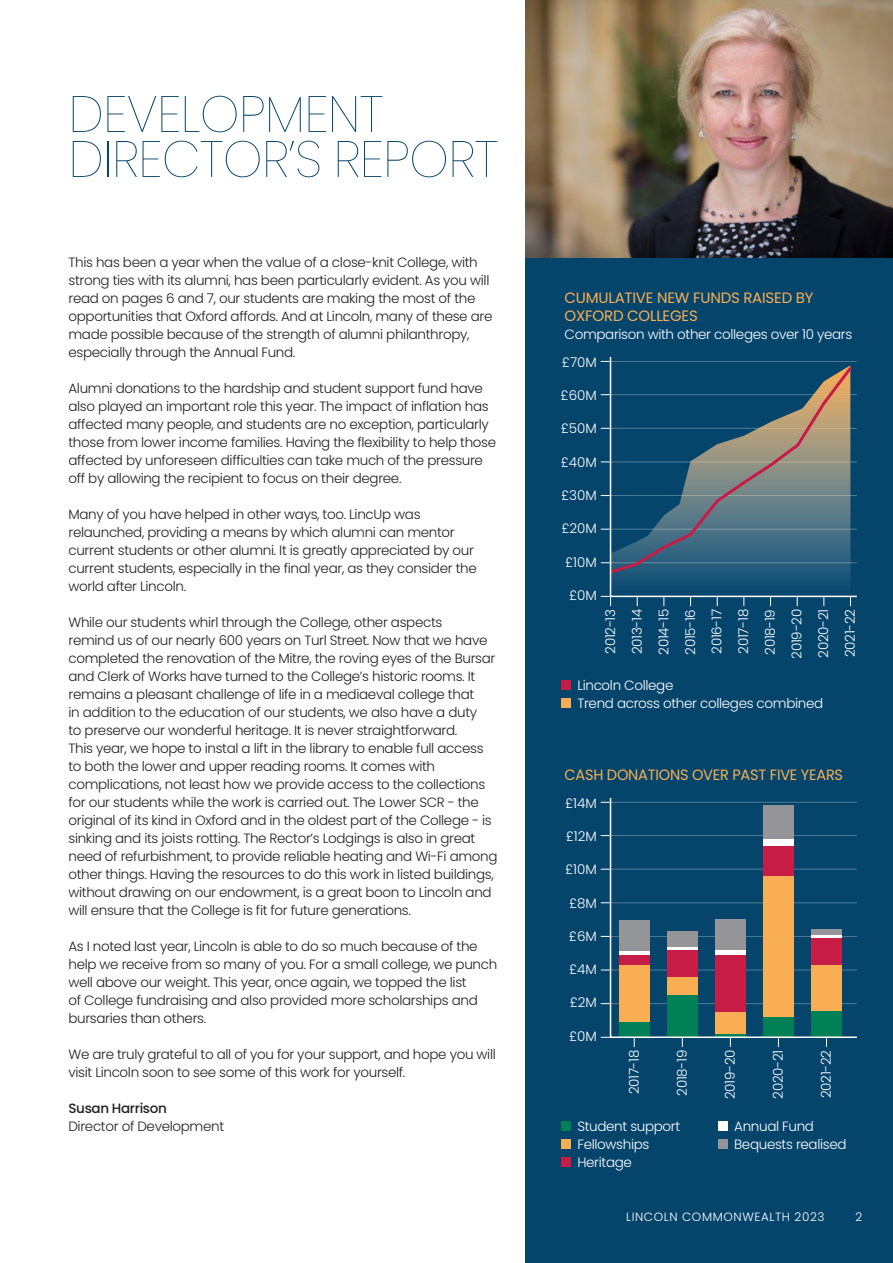
<style>
.page{position:relative;width:893px;height:1263px;background:#fff}
.page>*{position:absolute;margin:0;border:0;box-sizing:border-box;transform-origin:0 0}
.Page_Header{font:100 51px/45px "Poppins";letter-spacing:-.015em;color:#05456c}
.Subheader_3{font:15px/18px "Poppins";letter-spacing:-.015em;color:#faae53}
.Body{font:300 13.5px/18px "Poppins";letter-spacing:-.025em;color:#231f20}
.Body-2{font:300 13.5px/26.5px "Poppins";letter-spacing:-.025em;color:#fff}
.t1{font:300 12px "Poppins";letter-spacing:.05em;color:#fff}
.s1{font-weight:500}
</style>
<div class="page">
<div style="left:525px;top:258px;width:368px;height:1005px;background:#05456c"></div>
<img style="left:525px;top:0;width:368px;height:258px">
<svg style="left:609px;top:357px;width:248px;height:241px"></svg>
<svg style="left:601px;top:596px;width:10px;height:10px"></svg>
<svg style="left:609px;top:798px;width:248px;height:241px"></svg>
<div style="left:561px;top:680px;width:10px;height:10px;background:#c61c46"></div>
<div style="left:561px;top:698px;width:10px;height:10px;background:#faae53"></div>
<div style="left:561px;top:1121px;width:10px;height:10px;background:#008056"></div>
<div style="left:561px;top:1139px;width:10px;height:10px;background:#faae53"></div>
<div style="left:561px;top:1157px;width:10px;height:10px;background:#c61c46"></div>
<div style="left:718px;top:1121px;width:10px;height:10px;background:#fff"></div>
<div style="left:718px;top:1139px;width:10px;height:10px;background:#939598"></div>
<p class="Page_Header" style="left:68px;top:92px;width:431px">DEVELOPMENT<br>DIRECTOR’S REPORT</p>
<p class="Body" style="left:68px;top:253px;width:425px">This has been a year when the value of a close-knit College, with strong ties with its alumni, has been particularly evident. As you will read on pages 6 and 7, our students are making the most of the opportunities that Oxford affords. And at Lincoln, many of these are made possible because of the strength of alumni philanthropy, especially through the Annual Fund.</p>
<p class="Body" style="left:68px;top:379px;width:429px">Alumni donations to the hardship and student support fund have also played an important role this year. The impact of inflation has affected many people, and students are no exception, particularly those from lower income families. Having the flexibility to help those affected by unforeseen difficulties can take much of the pressure off by allowing the recipient to focus on their degree.</p>
<p class="Body" style="left:68px;top:505px;width:410px">Many of you have helped in other ways, too. LincUp was relaunched, providing a means by which alumni can mentor current students or other alumni. It is greatly appreciated by our current students, especially in the final year, as they consider the world after Lincoln.</p>
<p class="Body" style="left:68px;top:613px;width:431px">While our students whirl through the College, other aspects<br>remind us of our nearly 600 years on Turl Street. Now that we have completed the renovation of the Mitre, the roving eyes of the Bursar and Clerk of Works have turned to the College’s historic rooms. It remains a pleasant challenge of life in a mediaeval college that<br>in addition to the education of our students, we also have a duty<br>to preserve our wonderful heritage. It is never straightforward.<br>This year, we hope to instal a lift in the library to enable full access to both the lower and upper reading rooms. It comes with complications, not least how we provide access to the collections for our students while the work is carried out. The Lower SCR - the original of its kind in Oxford and in the oldest part of the College - is sinking and its joists rotting. The Rector’s Lodgings is also in great need of refurbishment, to provide reliable heating and Wi-Fi among other things. Having the resources to do this work in listed buildings, without drawing on our endowment, is a great boon to Lincoln and will ensure that the College is fit for future generations.</p>
<p class="Body" style="left:68px;top:937px;width:430px">As I noted last year, Lincoln is able to do so much because of the help we receive from so many of you. For a small college, we punch well above our weight. This year, once again, we topped the list<br>of College fundraising and also provided more scholarships and bursaries than others.</p>
<p class="Body" style="left:68px;top:1045px;width:429px">We are truly grateful to all of you for your support, and hope you will visit Lincoln soon to see some of this work for yourself.</p>
<p class="Body" style="left:68px;top:1099px;width:157px"><span class="s1">Susan Harrison<br></span>Director of Development</p>
<p class="Subheader_3" style="left:565px;top:289px;width:250px">CUMULATIVE NEW FUNDS RAISED BY<br>OXFORD COLLEGES</p>
<p class="Body-2" style="left:565px;top:321px;width:289px">Comparison with other colleges over 10 years</p>
<p class="Body-2" style="left:562px;top:349px;width:36px">£70M</p>
<p class="Body-2" style="left:561px;top:382px;width:38px">£60M</p>
<p class="Body-2" style="left:561px;top:415px;width:38px">£50M</p>
<p class="Body-2" style="left:561px;top:449px;width:38px">£40M</p>
<p class="Body-2" style="left:561px;top:482px;width:37px">£30M</p>
<p class="Body-2" style="left:561px;top:515px;width:37px">£20M</p>
<p class="Body-2" style="left:565px;top:549px;width:33px">£10M</p>
<p class="Body-2" style="left:569px;top:582px;width:29px">£0M</p>
<p class="Body-2" style="left:597px;top:658px;width:51px;text-align:center;rotate:-90deg">2012-13<br>2013-14<br>2014-15<br>2015-16<br>2016-17<br>2017-18<br>2018-19<br>2019-20<br>2020-21<br>2021-22</p>
<p class="Body-2" style="left:577px;top:676px;width:247px;line-height:18px">Lincoln College<br>Trend across other colleges combined</p>
<p class="Subheader_3" style="left:564px;top:766px;width:280px">CASH DONATIONS OVER PAST FIVE YEARS</p>
<p class="Body-2" style="left:565px;top:790px;width:33px">£14M</p>
<p class="Body-2" style="left:566px;top:823px;width:33px">£12M</p>
<p class="Body-2" style="left:565px;top:856px;width:33px">£10M</p>
<p class="Body-2" style="left:569px;top:890px;width:29px">£8M</p>
<p class="Body-2" style="left:569px;top:923px;width:29px">£6M</p>
<p class="Body-2" style="left:569px;top:956px;width:29px">£4M</p>
<p class="Body-2" style="left:570px;top:989px;width:29px">£2M</p>
<p class="Body-2" style="left:569px;top:1023px;width:29px">£0M</p>
<p class="Body-2" style="left:621px;top:1094px;width:46px;rotate:-90deg">2017-18</p>
<p class="Body-2" style="left:669px;top:1096px;width:47px;rotate:-90deg">2018-19</p>
<p class="Body-2" style="left:717px;top:1099px;width:51px;rotate:-90deg">2019-20</p>
<p class="Body-2" style="left:765px;top:1099px;width:50px;rotate:-90deg">2020-21</p>
<p class="Body-2" style="left:813px;top:1098px;width:50px;rotate:-90deg">2021-22</p>
<p class="Body-2" style="left:577px;top:1117px;width:104px;line-height:18px">Student support<br>Fellowships<br>Heritage</p>
<p class="Body-2" style="left:734px;top:1117px;width:114px;line-height:18px">Annual Fund<br>Bequests realised</p>
<p class="t1" style="left:626px;top:1210px;width:200px">LINCOLN COMMONWEALTH 2023</p>
<p class="t1" style="left:855px;top:1210px;width:8px">2</p>
</div>
